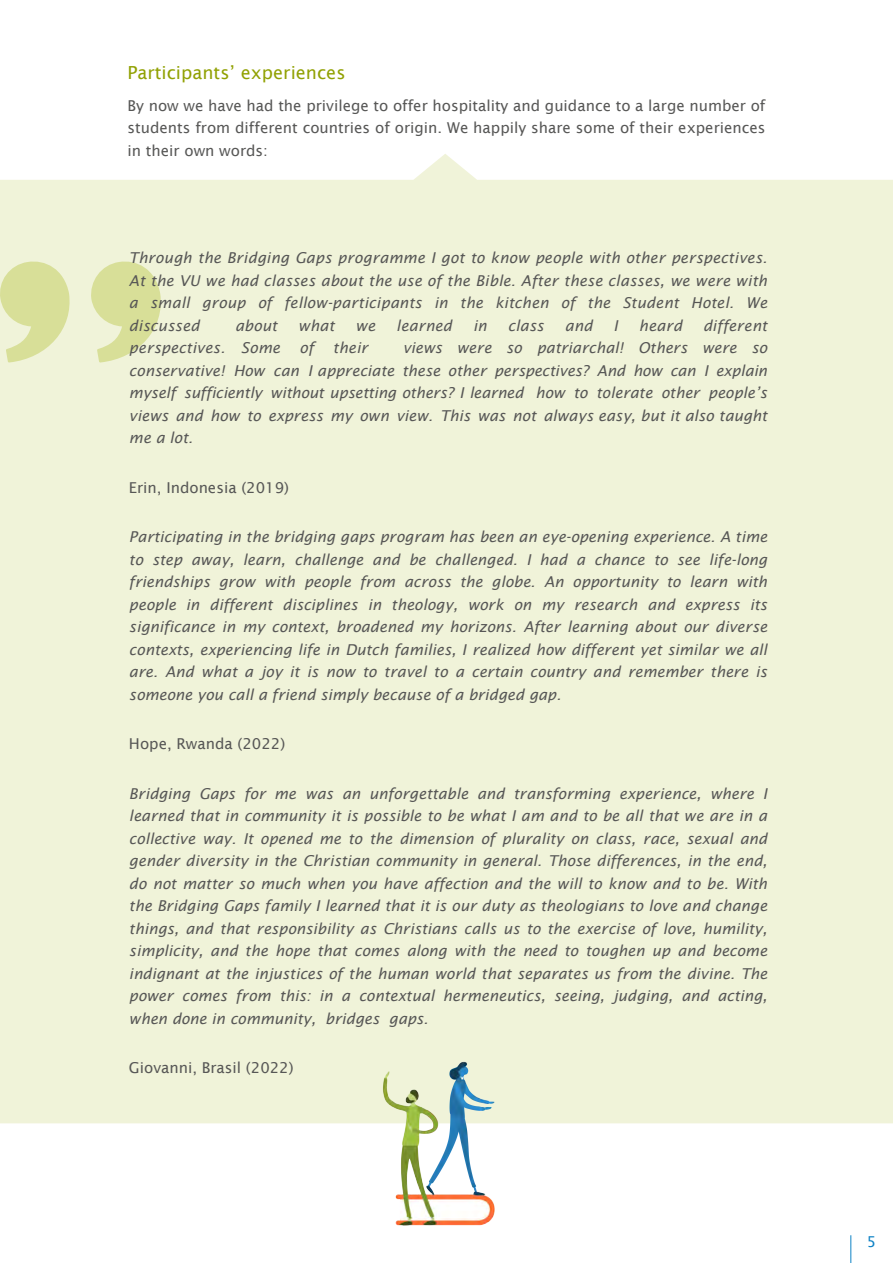
<style>
.page{position:relative;width:893px;height:1263px;background:#fff}
.page>*{position:absolute;margin:0;border:0;box-sizing:border-box;transform-origin:0 0}
.t1{font:18px "Lucida Sans";color:#91a103}
.t2{font:italic 15px/22.5px "Lucida Sans";color:#575756;text-align:justify}
.t3{font:15px/22.5px "Lucida Sans";color:#575756;text-align:justify}
.t4{font:15px "Lucida Sans";color:#0e82c5}
</style>
<div class="page">
<svg style="left:850px;top:1235px;width:1px;height:28px"></svg>
<div style="left:0;top:154px;width:893px;height:969px;background:#f0f3d9"></div>
<svg style="left:0;top:260px;width:162px;height:103px;background:#e2e7b3"></svg>
<img style="left:365px;top:1053px;width:138px;height:173px">
<p class="t1" style="left:128px;top:62px;width:219px">Participants’ experiences</p>
<p class="t3" style="left:128px;top:94px;width:639px">By now we have had the privilege to offer hospitality and guidance to a large number of students from different countries of origin. We happily share some of their experiences in their own words:</p>
<p class="t2" style="left:129px;top:246px;width:640px">Through the Bridging Gaps programme I got to know people with other perspectives.<br>At the VU we had classes about the use of the Bible. After these classes, we were with a small group of fellow-participants in the kitchen of the Student Hotel. We discussed</p>
<p class="t2" style="left:235px;top:314px;width:44px">about</p>
<p class="t2" style="left:298px;top:314px;width:38px">what</p>
<p class="t2" style="left:356px;top:314px;width:21px">we</p>
<p class="t2" style="left:396px;top:314px;width:57px">learned</p>
<p class="t2" style="left:473px;top:314px;width:15px">in</p>
<p class="t2" style="left:508px;top:314px;width:38px">class</p>
<p class="t2" style="left:565px;top:314px;width:29px">and</p>
<p class="t2" style="left:614px;top:314px;width:6px">I</p>
<p class="t2" style="left:639px;top:314px;width:45px">heard</p>
<p class="t2" style="left:703px;top:314px;width:66px">different</p>
<p class="t2" style="left:129px;top:336px;width:153px">perspectives. Some</p>
<p class="t2" style="left:299px;top:336px;width:16px">of</p>
<p class="t2" style="left:333px;top:336px;width:37px">their</p>
<p class="t2" style="left:129px;top:336px;width:640px;text-indent:274px">views were so patriarchal! Others were so conservative! How can I appreciate these other perspectives? And how can I explain myself sufficiently without upsetting others? I learned how to tolerate other people’s views and how to express my own view. This was not always easy, but it also taught me a lot.</p>
<p class="t3" style="left:129px;top:476px;width:162px">Erin, Indonesia (2019)</p>
<p class="t2" style="left:129px;top:525px;width:640px">Participating in the bridging gaps program has been an eye-opening experience. A time to step away, learn, challenge and be challenged. I had a chance to see life-long friendships grow with people from across the globe. An opportunity to learn with people in different disciplines in theology, work on my research and express its significance in my context, broadened my horizons. After learning about our diverse contexts, experiencing life in Dutch families, I realized how different yet similar we all are. And what a joy it is now to travel to a certain country and remember there is someone you call a friend simply because of a bridged gap.</p>
<p class="t3" style="left:129px;top:732px;width:158px">Hope, Rwanda (2022)</p>
<p class="t2" style="left:129px;top:782px;width:640px">Bridging Gaps for me was an unforgettable and transforming experience, where I learned that in community it is possible to be what I am and to be all that we are in a collective way. It opened me to the dimension of plurality on class, race, sexual and gender diversity in the Christian community in general. Those differences, in the end, do not matter so much when you have affection and the will to know and to be. With the Bridging Gaps family I learned that it is our duty as theologians to love and change things, and that responsibility as Christians calls us to the exercise of love, humility, simplicity, and the hope that comes along with the need to toughen up and become indignant at the injustices of the human world that separates us from the divine. The power comes from this: in a contextual hermeneutics, seeing, judging, and acting, when done in community, bridges gaps.</p>
<p class="t3" style="left:129px;top:1056px;width:166px">Giovanni, Brasil (2022)</p>
<p class="t4" style="left:867px;top:1233px;width:11px">5</p>
</div>
